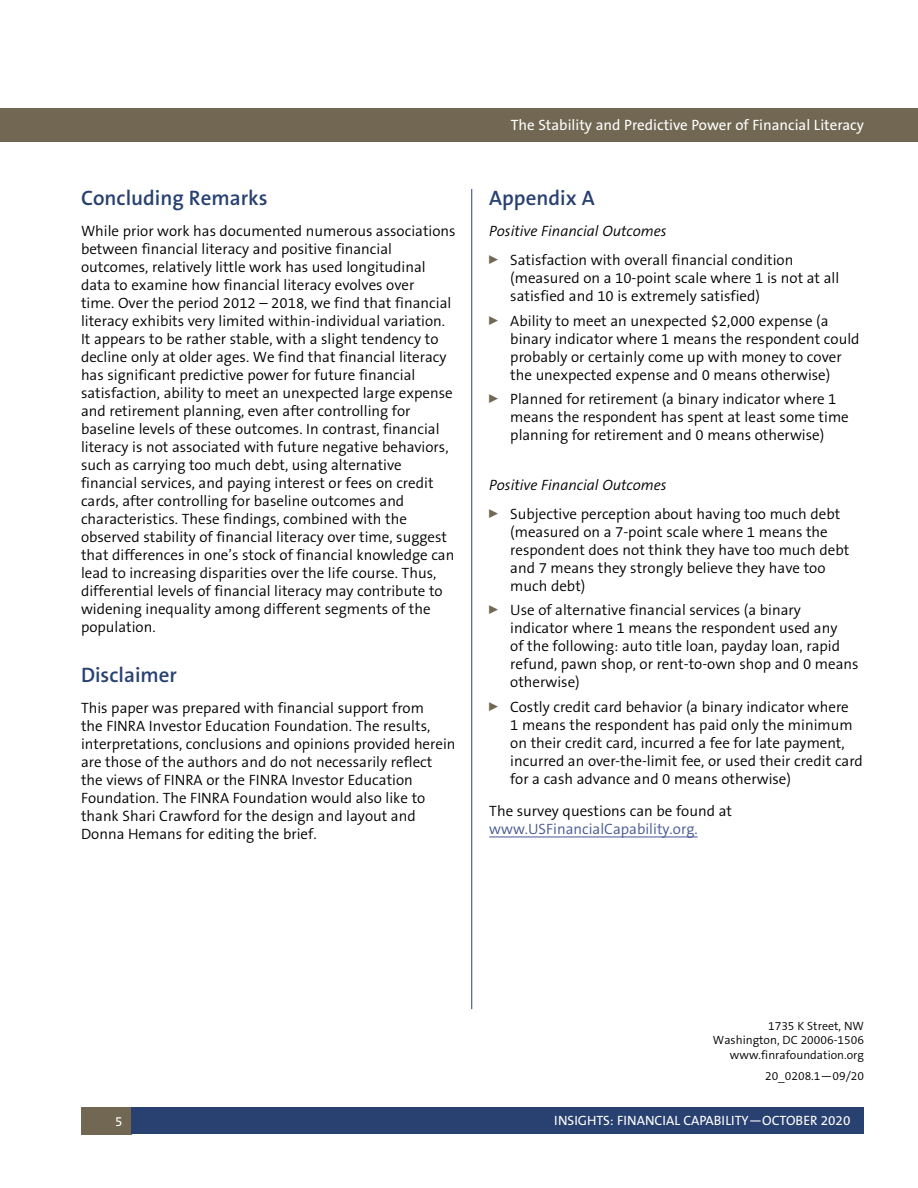
<style>
.page{position:relative;width:918px;height:1188px;background:#fff}
.page>*{position:absolute;margin:0;border:0;box-sizing:border-box;transform-origin:0 0}
.t1{font:600 21px "The Sans B6";color:#294171}
.t2{font:300 15px/18px "The Sans B4";color:#000}
.t3{font:15px "The Sans B5 Plain";color:#fff}
.t4{font:300 15px "The Sans B4";color:#465792}
.t5{font:13.5px "The Sans B5 Plain";color:#fff}
.t6{font:300 12px/14.4px "The Sans B4";color:#000;text-align:right}
.s1{font-style:italic}
</style>
<div class="page">
<hr style="left:471px;top:189px;width:1px;height:820px;background:#294171">
<div style="left:81px;top:1107px;width:51px;height:27px;background:#716752"></div>
<div style="left:132px;top:1107px;width:732px;height:27px;background:#294171"></div>
<div style="left:0;top:108px;width:918px;height:34px;background:#716752"></div>
<hr style="left:489px;top:837px;width:209px;height:1px;background:#465792">
<h1 class="t1" style="left:81px;top:186px;width:188px">Concluding Remarks</h1>
<p class="t2" style="left:81px;top:222px;width:376px">While prior work has documented numerous associations between financial literacy and positive financial outcomes, relatively little work has used longitudinal data to examine how financial literacy evolves over<br>time. Over the period 2012 – 2018, we find that financial literacy exhibits very limited within-individual variation.<br>It appears to be rather stable, with a slight tendency to decline only at older ages. We find that financial literacy has significant predictive power for future financial satisfaction, ability to meet an unexpected large expense and retirement planning, even after controlling for baseline levels of these outcomes. In contrast, financial literacy is not associated with future negative behaviors, such as carrying too much debt, using alternative financial services, and paying interest or fees on credit cards, after controlling for baseline outcomes and characteristics. These findings, combined with the observed stability of financial literacy over time, suggest that differences in one’s stock of financial knowledge can lead to increasing disparities over the life course. Thus, differential levels of financial literacy may contribute to widening inequality among different segments of the population.</p>
<h1 class="t1" style="left:81px;top:663px;width:98px">Disclaimer</h1>
<p class="t2" style="left:81px;top:699px;width:376px">This paper was prepared with financial support from<br>the FINRA Investor Education Foundation. The results, interpretations, conclusions and opinions provided herein are those of the authors and do not necessarily reflect the views of FINRA or the FINRA Investor Education Foundation. The FINRA Foundation would also like to thank Shari Crawford for the design and layout and Donna Hemans for editing the brief.</p>
<p class="t3" style="left:511px;top:117px;width:355px">The Stability and Predictive Power of Financial Literacy</p>
<p class="t3" style="left:531px;top:117px;width:334px">Is Fraud Susceptibility Related to Financial Literacy?</p>
<h1 class="t1" style="left:489px;top:186px;width:107px">Appendix A</h1>
<p class="t2" style="left:489px;top:217px;width:306px;line-height:28.8px"><span class="s1">Positive Financial Outcomes<br></span><sup>0</sup> Satisfaction with overall financial condition</p>
<p class="t2" style="left:510px;top:269px;width:330px">(measured on a 10-point scale where 1 is not at all satisfied and 10 is extremely satisfied)</p>
<p class="t2" style="left:510px;top:312px;width:351px;text-indent:-21px"><sup>0</sup> Ability to meet an unexpected $2,000 expense (a binary indicator where 1 means the respondent could probably or certainly come up with money to cover the unexpected expense and 0 means otherwise)</p>
<p class="t2" style="left:510px;top:391px;width:340px;text-indent:-21px"><sup>0</sup> Planned for retirement (a binary indicator where 1 means the respondent has spent at least some time planning for retirement and 0 means otherwise)</p>
<p class="t2" style="left:489px;top:471px;width:353px;line-height:28.8px"><span class="s1">Positive Financial Outcomes<br></span><sup>0</sup> Subjective perception about having too much debt</p>
<p class="t2" style="left:510px;top:523px;width:340px">(measured on a 7-point scale where 1 means the respondent does not think they have too much debt and 7 means they strongly believe they have too much debt)</p>
<p class="t2" style="left:510px;top:602px;width:350px;text-indent:-21px"><sup>0</sup> Use of alternative financial services (a binary indicator where 1 means the respondent used any<br>of the following: auto title loan, payday loan, rapid refund, pawn shop, or rent-to-own shop and 0 means otherwise)</p>
<p class="t2" style="left:510px;top:699px;width:354px;text-indent:-21px"><sup>0</sup> Costly credit card behavior (a binary indicator where<br>1 means the respondent has paid only the minimum on their credit card, incurred a fee for late payment, incurred an over-the-limit fee, or used their credit card for a cash advance and 0 means otherwise)</p>
<p class="t2" style="left:489px;top:802px;width:244px">The survey questions can be found at</p>
<p class="t4" style="left:489px;top:821px;width:210px">www.USFinancialCapability.org.</p>
<p class="t5" style="left:115px;top:1114px;width:9px">5</p>
<p class="t6" style="left:713px;top:1019px;width:153px">1735 K Street, NW<br>Washington, DC 20006-1506 www.finrafoundation.org</p>
<p class="t6" style="left:765px;top:1069px;width:100px">20_0208.1—09/20</p>
<p class="t5" style="left:554px;top:1114px;width:298px">INSIGHTS: FINANCIAL CAPABILITY—OCTOBER 2020</p>
</div>
